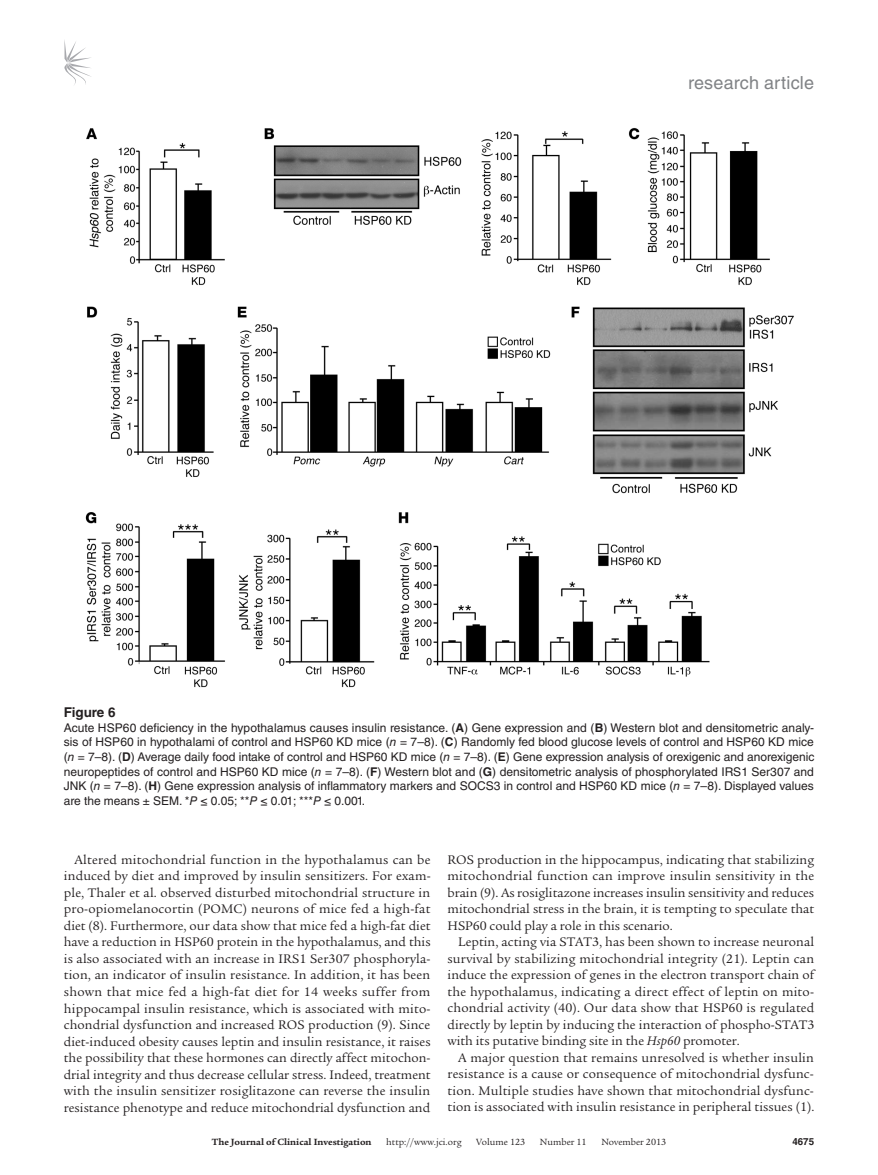
<style>
.page{position:relative;width:878px;height:1175px;background:#fff}
.page>*{position:absolute;margin:0;border:0;box-sizing:border-box;transform-origin:0 0}
.t1{font:18px "Helvetica LT Std";letter-spacing:.01em;color:#808285}
.t2{font:13.5px/16.5px "Legacy Serif Std";color:#231f20;text-align:justify}
.t3{font:700 13.5px "Helvetica LT Std";color:#231f20}
.t4{font:12px/14.7px "Helvetica LT Std";color:#231f20;text-align:justify}
.t5{font:9.75px "Legacy Serif Std";color:#231f20}
.t6{font:700 9.75px "Legacy Serif Std";color:#231f20}
.t7{font:700 9.75px "Helvetica LT Std";color:#231f20}
.s1{font-weight:700}
.s2{font-style:italic}
</style>
<div class="page">
<svg style="left:64px;top:40px;width:27px;height:45px"></svg>
<img style="left:85px;top:128px;width:709px;height:560px">
<h1 class="t1" style="left:688px;top:73px;width:127px">research article</h1>
<p class="t3" style="left:64px;top:704px;width:53px">Figure 6</p>
<p class="t4" style="left:64px;top:720px;width:752px">Acute HSP60 deficiency in the hypothalamus causes insulin resistance. (<span class="s1">A</span>) Gene expression and (<span class="s1">B</span>) Western blot and densitometric analy&shy;sis of HSP60 in hypothalami of control and HSP60 KD mice (<span class="s2">n</span> = 7–8). (<span class="s1">C</span>) Randomly fed blood glucose levels of control and HSP60 KD mice (<span class="s2">n</span> = 7–8). (<span class="s1">D</span>) Average daily food intake of control and HSP60 KD mice (<span class="s2">n</span> = 7–8). (<span class="s1">E</span>) Gene expression analysis of orexigenic and anorexigenic neuropeptides of control and HSP60 KD mice (<span class="s2">n</span> = 7–8). (<span class="s1">F</span>) Western blot and (<span class="s1">G</span>) densitometric analysis of phosphorylated IRS1 Ser307 and JNK (<span class="s2">n</span> = 7–8). (<span class="s1">H</span>) Gene expression analysis of inflammatory markers and SOCS3 in control and HSP60 KD mice (<span class="s2">n</span> = 7–8). Displayed values are the means ± SEM. *<span class="s2">P</span> ≤ 0.05; **<span class="s2">P</span> ≤ 0.01; ***<span class="s2">P</span> ≤ 0.001.</p>
<p class="t2" style="left:64px;top:851px;width:368px;text-indent:11px">Altered mitochondrial function in the hypothalamus can be induced by diet and improved by insulin sensitizers. For exam&shy;ple, Thaler et al. observed disturbed mitochondrial structure in pro-opiomelanocortin (POMC) neurons of mice fed a high-fat diet (8). Furthermore, our data show that mice fed a high-fat diet have a reduction in HSP60 protein in the hypothalamus, and this is also associated with an increase in IRS1 Ser307 phosphoryla&shy;tion, an indicator of insulin resistance. In addition, it has been shown that mice fed a high-fat diet for 14 weeks suffer from hippocampal insulin resistance, which is associated with mito&shy;chondrial dysfunction and increased ROS production (9). Since diet-induced obesity causes leptin and insulin resistance, it raises the possibility that these hormones can directly affect mitochon&shy;drial integrity and thus decrease cellular stress. Indeed, treatment with the insulin sensitizer rosiglitazone can reverse the insulin resistance phenotype and reduce mitochondrial dysfunction and</p>
<p class="t2" style="left:447px;top:851px;width:368px">ROS production in the hippocampus, indicating that stabilizing mitochondrial function can improve insulin sensitivity in the brain (9). As rosiglitazone increases insulin sensitivity and reduces mitochondrial stress in the brain, it is tempting to speculate that HSP60 could play a role in this scenario.</p>
<p class="t2" style="left:447px;top:934px;width:368px;text-indent:11px">Leptin, acting via STAT3, has been shown to increase neuronal survival by stabilizing mitochondrial integrity (21). Leptin can induce the expression of genes in the electron transport chain of the hypothalamus, indicating a direct effect of leptin on mito&shy;chondrial activity (40). Our data show that HSP60 is regulated directly by leptin by inducing the interaction of phospho-STAT3 with its putative binding site in the <span class="s2">Hsp60</span> promoter.</p>
<p class="t2" style="left:447px;top:1049px;width:368px;text-indent:11px">A major question that remains unresolved is whether insulin resistance is a cause or consequence of mitochondrial dysfunc&shy;tion. Multiple studies have shown that mitochondrial dysfunc&shy;tion is associated with insulin resistance in peripheral tissues (1).</p>
<p class="t6" style="left:212px;top:1135px;width:161px">The Journal of Clinical Investigation</p>
<p class="t5" style="left:386px;top:1136px;width:77px">http://www.jci.org</p>
<p class="t5" style="left:476px;top:1136px;width:50px">Volume 123</p>
<p class="t5" style="left:540px;top:1136px;width:48px">Number 11</p>
<p class="t5" style="left:601px;top:1136px;width:66px">November 2013</p>
<p class="t7" style="left:792px;top:1135px;width:23px">4675</p>
</div>
